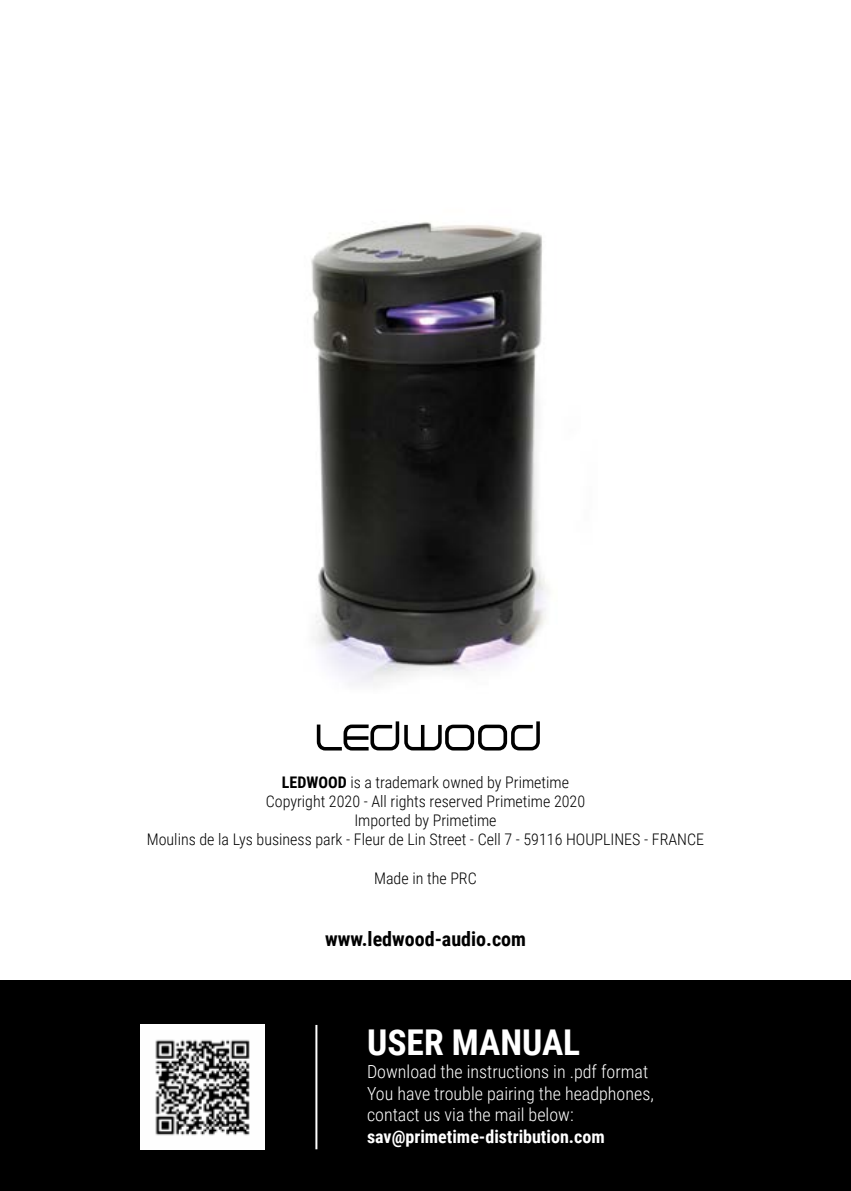
<style>
.page{position:relative;width:851px;height:1191px;background:#fff}
.page>*{position:absolute;margin:0;border:0;box-sizing:border-box;transform-origin:0 0}
.t1{font:700 35.6px "Roboto Condensed";color:#fff}
.t2{font:700 20px "Roboto Condensed";color:#000}
.t3{font:300 18px/21.6px "Roboto Condensed";color:#fff}
.t4{font:700 18px "Roboto Condensed";color:#fff}
.t5{font:300 16px/19.2px "Roboto Condensed";color:#000;text-align:center}
.s1{font-weight:700}
</style>
<div class="page">
<svg style="left:317px;top:721px;width:222px;height:29px"></svg>
<img style="left:311px;top:222px;width:235px;height:463px">
<div style="left:0;top:981px;width:850px;height:210px;background:#000"></div>
<img style="left:140px;top:1025px;width:124px;height:124px">
<hr style="left:315px;top:1025px;width:2px;height:124px;background:#fff">
<p class="t5" style="left:147px;top:771px;width:558px"><span class="s1">LEDWOOD</span> is a trademark owned by Primetime<br>Copyright 2020 - All rights reserved Primetime 2020<br>Imported by Primetime<br>Moulins de la Lys business park - Fleur de Lin Street - Cell 7 - 59116 HOUPLINES - FRANCE</p>
<p class="t5" style="left:374px;top:867px;width:104px">Made in the PRC</p>
<p class="t2" style="left:325px;top:925px;width:202px">www.ledwood-audio.com</p>
<h1 class="t1" style="left:367px;top:1017px;width:215px">USER MANUAL</h1>
<p class="t3" style="left:367px;top:1060px;width:288px">Download the instructions in .pdf format<br>You have trouble pairing the headphones, contact us via the mail below:</p>
<p class="t4" style="left:367px;top:1123px;width:239px">sav@primetime-distribution.com</p>
</div>
